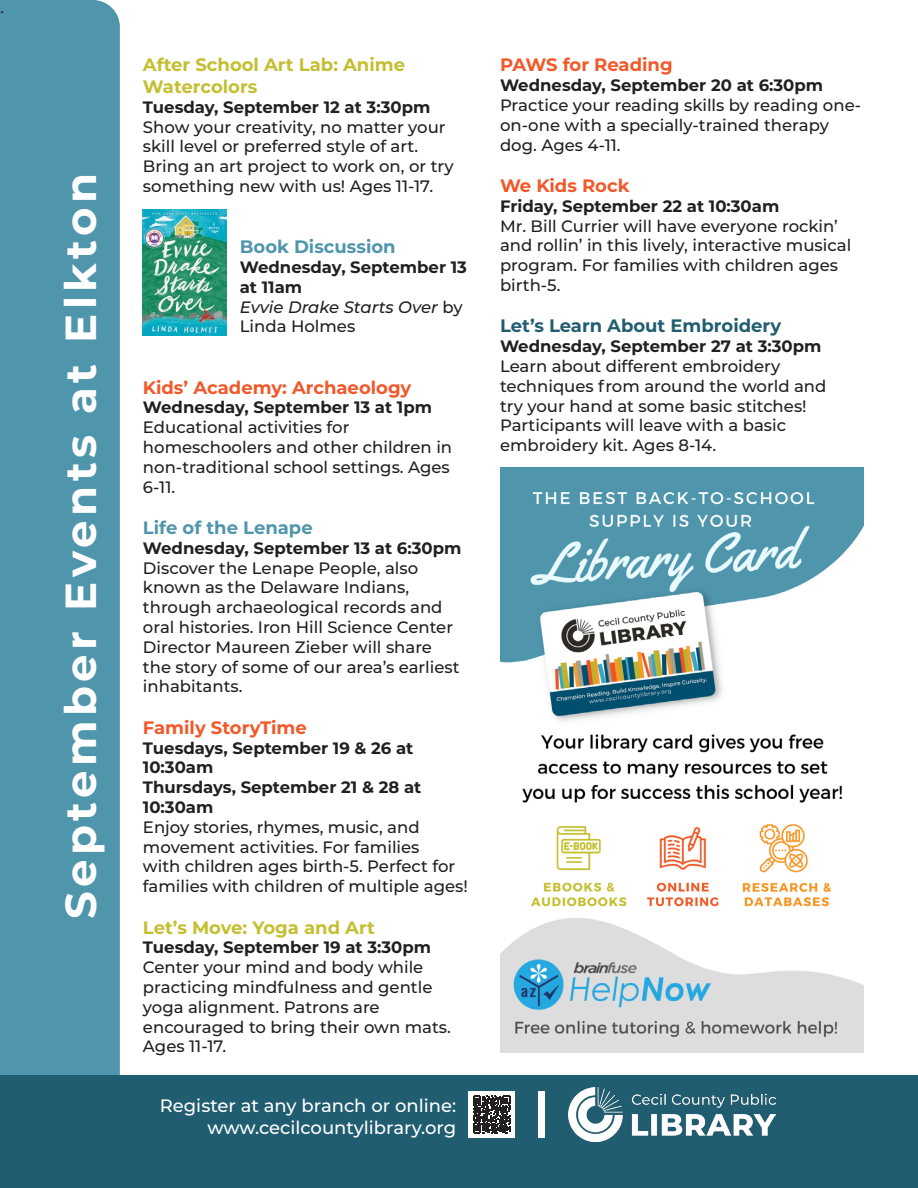
<style>
.page{position:relative;width:918px;height:1188px;background:#fff}
.page>*{position:absolute;margin:0;border:0;box-sizing:border-box;transform-origin:0 0}
.t1{font:700 43.5px "Montserrat";letter-spacing:.1em;color:#fff}
.t2{font:700 18px "Montserrat";color:#f1592a}
.t3{font:500 18px "Montserrat";color:#fff}
.t4{font:700 18px/21.6px "Montserrat";color:#c4bf30}
.t5{font:700 18px "Montserrat";color:#4f95ab}
.t6{font:700 18px "Montserrat";color:#215d70}
.t7{font:18px "Minion Pro";color:#231f20}
.t8{font:500 16.5px/19.8px "Montserrat";color:#231f20}
.t9{font:700 16.5px/19.8px "Montserrat";color:#231f20}
.t10{font:italic 500 16.5px/19.8px "Montserrat";color:#231f20}
.s1{font-style:normal}
</style>
<div class="page">
<div style="left:0;top:0;width:120px;height:1076px;background:#4f95ab"></div>
<div style="left:0;top:1076px;width:918px;height:112px;background:#215d70"></div>
<div style="left:469px;top:1091px;width:46px;height:47px;background:#fff"></div>
<svg style="left:473px;top:1096px;width:37px;height:37px"></svg>
<div style="left:538px;top:1091px;width:7px;height:47px;background:#fff"></div>
<img style="left:568px;top:1087px;width:207px;height:55px">
<img style="left:143px;top:210px;width:83px;height:126px">
<img style="left:500px;top:467px;width:364px;height:586px">
<p class="t7" style="left:0;top:-5px;width:6px">.</p>
<p class="t1" style="left:49px;top:919px;width:747px;rotate:-90deg">September Events at Elkton</p>
<p class="t4" style="left:143px;top:53px;width:264px">After School Art Lab: Anime<br>Watercolors</p>
<p class="t9" style="left:143px;top:96px;width:289px">Tuesday, September 12 at 3:30pm</p>
<p class="t8" style="left:143px;top:116px;width:312px">Show your creativity, no matter your skill level or preferred style of art.<br>Bring an art project to work on, or try something new with us! Ages 11-17.</p>
<p class="t5" style="left:240px;top:234px;width:157px">Book Discussion</p>
<p class="t9" style="left:240px;top:256px;width:229px">Wednesday, September 13 at 11am</p>
<p class="t10" style="left:240px;top:296px;width:224px">Evvie Drake Starts Over <span class="s1">by<br>Linda Holmes</span></p>
<p class="t2" style="left:143px;top:374px;width:270px">Kids’ Academy: Archaeology</p>
<p class="t9" style="left:143px;top:397px;width:291px">Wednesday, September 13 at 1pm</p>
<p class="t8" style="left:143px;top:417px;width:311px">Educational activities for homeschoolers and other children in non-traditional school settings. Ages<br>6-11.</p>
<p class="t5" style="left:143px;top:515px;width:171px">Life of the Lenape</p>
<p class="t9" style="left:143px;top:537px;width:320px">Wednesday, September 13 at 6:30pm</p>
<p class="t8" style="left:143px;top:557px;width:318px">Discover the Lenape People, also known as the Delaware Indians, through archaeological records and oral histories. Iron Hill Science Center<br>Director Maureen Zieber will share the story of some of our area’s earliest inhabitants.</p>
<p class="t2" style="left:143px;top:714px;width:165px">Family StoryTime</p>
<p class="t9" style="left:143px;top:737px;width:272px">Tuesdays, September 19 &amp; 26 at<br>10:30am</p>
<p class="t9" style="left:143px;top:777px;width:280px">Thursdays, September 21 &amp; 28 at<br>10:30am</p>
<p class="t8" style="left:143px;top:816px;width:326px">Enjoy stories, rhymes, music, and movement activities. For families<br>with children ages birth-5. Perfect for families with children of multiple ages!</p>
<p class="t4" style="left:143px;top:916px;width:233px">Let’s Move: Yoga and Art</p>
<p class="t9" style="left:143px;top:937px;width:290px">Tuesday, September 19 at 3:30pm</p>
<p class="t8" style="left:143px;top:957px;width:310px">Center your mind and body while practicing mindfulness and gentle yoga alignment. Patrons are encouraged to bring their own mats.<br>Ages 11-17.</p>
<p class="t3" style="left:160px;top:1093px;width:298px">Register at any branch or online:</p>
<p class="t3" style="left:208px;top:1115px;width:250px">www.cecilcountylibrary.org</p>
<p class="t2" style="left:500px;top:52px;width:174px">PAWS for Reading</p>
<p class="t9" style="left:500px;top:75px;width:325px">Wednesday, September 20 at 6:30pm</p>
<p class="t8" style="left:500px;top:95px;width:363px">Practice your reading skills by reading one&shy;on-one with a specially-trained therapy dog. Ages 4-11.</p>
<p class="t2" style="left:500px;top:173px;width:131px">We Kids Rock</p>
<p class="t9" style="left:500px;top:195px;width:281px">Friday, September 22 at 10:30am</p>
<p class="t8" style="left:500px;top:215px;width:353px">Mr. Bill Currier will have everyone rockin’ and rollin’ in this lively, interactive musical program. For families with children ages birth-5.</p>
<p class="t6" style="left:500px;top:313px;width:283px">Let’s Learn About Embroidery</p>
<p class="t9" style="left:500px;top:336px;width:323px">Wednesday, September 27 at 3:30pm</p>
<p class="t8" style="left:500px;top:356px;width:328px">Learn about different embroidery techniques from around the world and try your hand at some basic stitches!<br>Participants will leave with a basic embroidery kit. Ages 8-14.</p>
</div>
